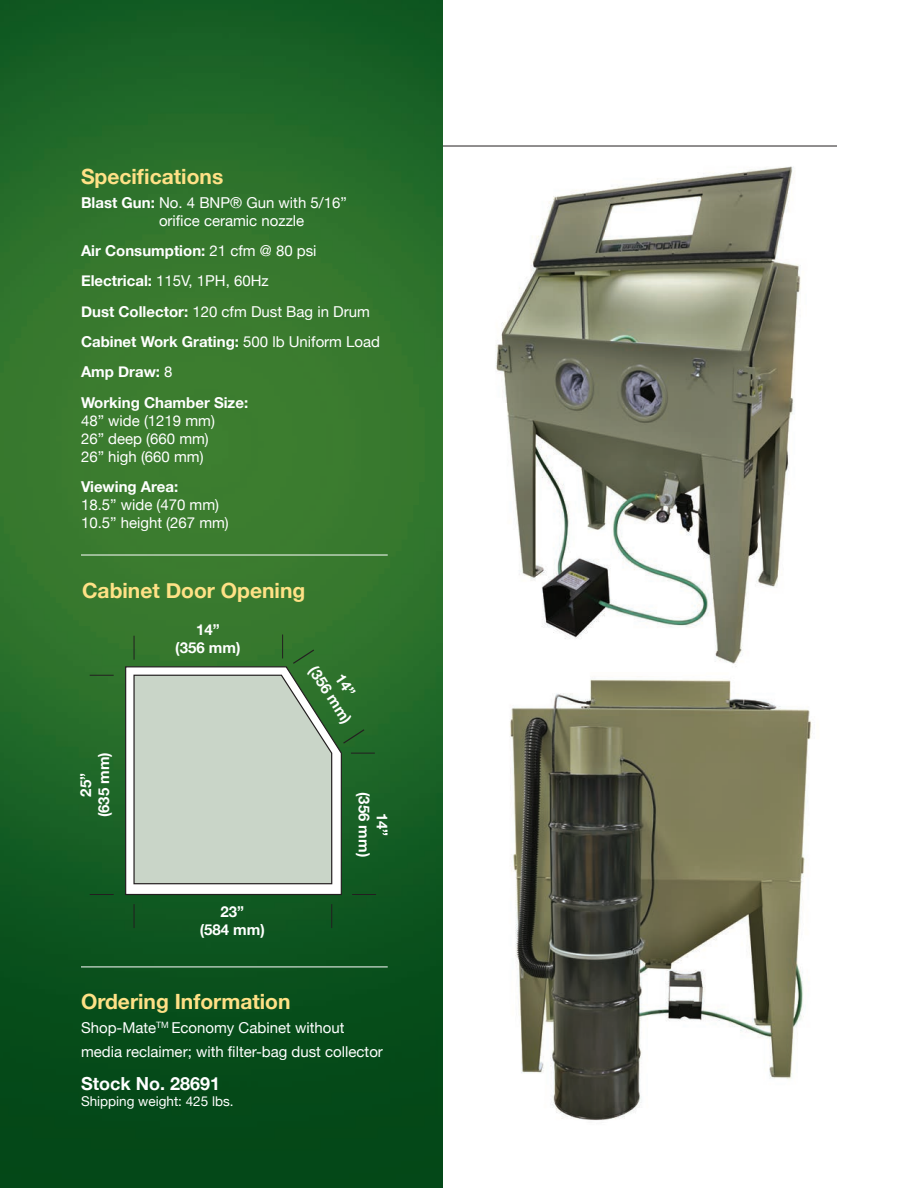
<style>
.page{position:relative;width:918px;height:1188px;background:#fff}
.page>*{position:absolute;margin:0;border:0;box-sizing:border-box;transform-origin:0 0}
.t1{font:700 21px "Helvetica Neue";color:#ffe186}
.t2{font:700 18px "Helvetica Neue";color:#fff}
.t3{font:15px/18px "Helvetica Neue";color:#fff}
.t4{font:700 15px "Helvetica Neue";color:#fff}
.t5{font:13.5px "Helvetica Neue";color:#fff}
.s1{font-weight:700}
.s2{font-weight:400}
</style>
<div class="page">
<hr style="left:0;top:146px;width:837px;height:1px;background:#231f20">
<img style="left:0;top:0;width:443px;height:1188px">
<img style="left:510px;top:679px;width:302px;height:442px">
<img style="left:496px;top:166px;width:305px;height:501px">
<svg style="left:124px;top:666px;width:219px;height:230px"></svg>
<svg style="left:134px;top:636px;width:1px;height:24px"></svg>
<svg style="left:282px;top:635px;width:1px;height:23px"></svg>
<svg style="left:331px;top:904px;width:1px;height:24px"></svg>
<svg style="left:134px;top:904px;width:1px;height:24px"></svg>
<svg style="left:352px;top:894px;width:24px;height:1px"></svg>
<svg style="left:90px;top:894px;width:24px;height:1px"></svg>
<svg style="left:90px;top:675px;width:24px;height:1px"></svg>
<svg style="left:292px;top:648px;width:24px;height:17px"></svg>
<hr style="left:81px;top:555px;width:307px;height:1px;background:#fff">
<hr style="left:81px;top:967px;width:307px;height:1px;background:#fff">
<svg style="left:133px;top:673px;width:242px;height:212px;background:#a9bfaa"></svg>
<p class="t1" style="left:81px;top:160px;width:144px">Specifications</p>
<p class="t3" style="left:159px;top:194px;width:189px;text-indent:-78px"><span class="s1">Blast Gun:</span> No. 4 BNP® Gun with 5/16” orifice ceramic nozzle</p>
<p class="t4" style="left:81px;top:239px;width:237px">Air Consumption: <span class="s2">21 cfm @ 80 psi</span></p>
<p class="t3" style="left:81px;top:273px;width:189px"><span class="s1">Electrical:</span> 115V, 1PH, 60Hz</p>
<p class="t3" style="left:81px;top:303px;width:290px"><span class="s1">Dust Collector:</span> 120 cfm Dust Bag in Drum</p>
<p class="t4" style="left:81px;top:330px;width:301px">Cabinet Work Grating: <span class="s2">500 lb Uniform Load</span></p>
<p class="t4" style="left:81px;top:360px;width:93px">Amp Draw: <span class="s2">8</span></p>
<p class="t4" style="left:81px;top:391px;width:169px">Working Chamber Size:</p>
<p class="t3" style="left:81px;top:412px;width:135px">48” wide (1219 mm)</p>
<p class="t3" style="left:81px;top:430px;width:129px">26” deep (660 mm)</p>
<p class="t3" style="left:81px;top:448px;width:124px">26” high (660 mm)</p>
<p class="t4" style="left:81px;top:475px;width:99px">Viewing Area:</p>
<p class="t3" style="left:81px;top:497px;width:140px">18.5” wide (470 mm)</p>
<p class="t3" style="left:81px;top:515px;width:149px">10.5” height (267 mm)</p>
<p class="t1" style="left:82px;top:574px;width:225px">Cabinet Door Opening</p>
<p class="t4" style="left:196px;top:618px;width:25px">14”</p>
<p class="t4" style="left:175px;top:636px;width:67px">(356 mm)</p>
<p class="t4" style="left:92px;top:817px;width:67px;rotate:-90deg">(635 mm)</p>
<p class="t4" style="left:74px;top:797px;width:25px;rotate:-90deg">25”</p>
<p class="t4" style="left:221px;top:900px;width:25px">23”</p>
<p class="t4" style="left:200px;top:918px;width:67px">(584 mm)</p>
<p class="t4" style="left:322px;top:661px;width:67px;rotate:57deg">(356 mm)</p>
<p class="t4" style="left:376px;top:792px;width:67px;rotate:90deg">(356 mm)</p>
<p class="t4" style="left:394px;top:813px;width:25px;rotate:90deg">14”</p>
<p class="t1" style="left:81px;top:985px;width:211px">Ordering Information</p>
<p class="t3" style="left:81px;top:1016px;width:303px;line-height:23.9px">Shop-Mate<sup>TM</sup> Economy Cabinet without media reclaimer; with filter-bag dust collector</p>
<p class="t2" style="left:81px;top:1070px;width:141px">Stock No. 28691</p>
<p class="t5" style="left:81px;top:1092px;width:154px">Shipping weight: 425 lbs.</p>
</div>
